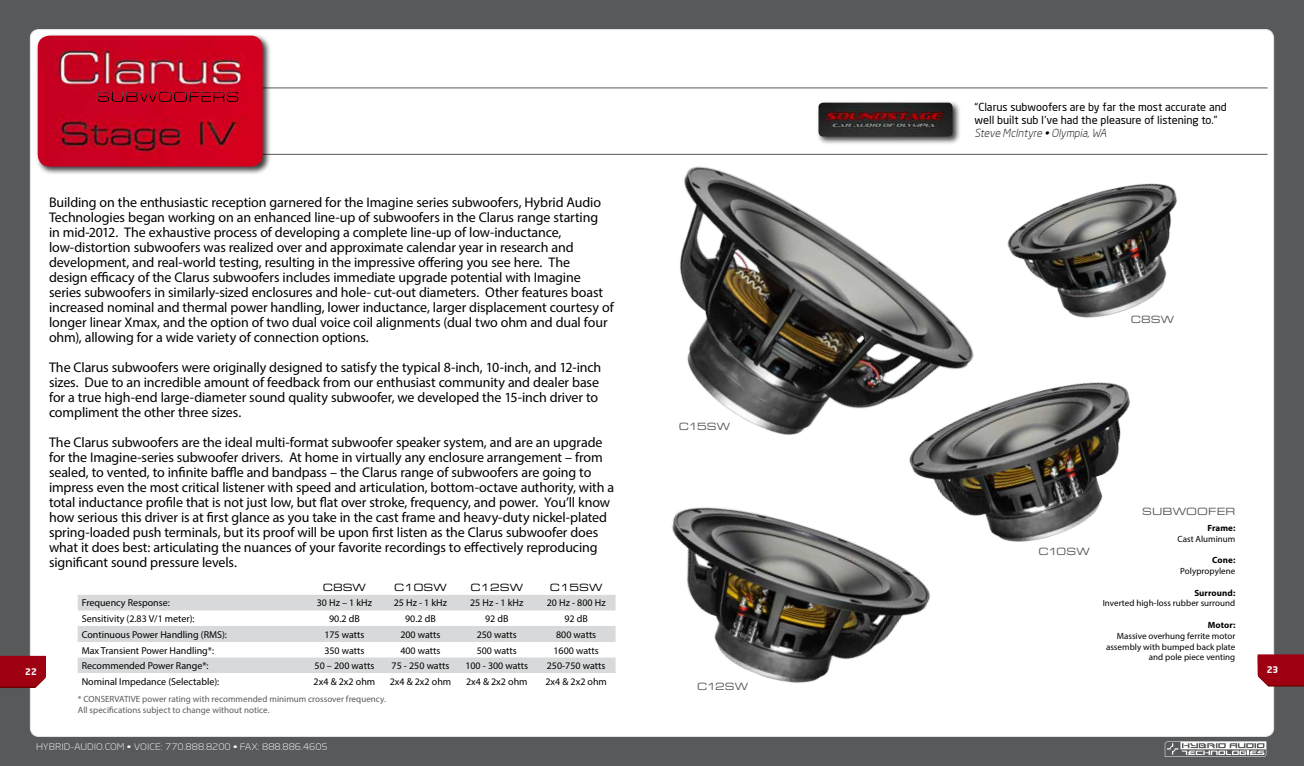
<style>
.page{position:relative;width:1304px;height:766px;background:#fff}
.page>*{position:absolute;margin:0;border:0;box-sizing:border-box;transform-origin:0 0}
.t1{font:14px/15px "Myriad Pro";letter-spacing:-.01em;color:#000}
.t2{font:11px/13.2px "Neo Sans";color:#000}
.t3{font:italic 300 11px "Neo Sans";color:#000}
.t4{font:10px "Myriad Pro";color:#000}
.t5{font:10px "Eurostile LT Std Ex 2";letter-spacing:.01em;color:#58595b}
.t6{font:10px "Eurostile LT Std Ex 2";color:#000}
.t7{font:9px/10.8px "Myriad Pro";letter-spacing:.005em;color:#000;text-align:right}
.t8{font:9px/10.8px "Myriad Pro";color:#58595b}
.t9{font:300 9px "Neo Sans";color:#fff;scale:1.19 1}
.t10{font:700 9px "Myriad Pro";letter-spacing:.01em;color:#000}
.t11{font:700 9px "Neo Sans";color:#fff}
</style>
<div class="page">
<div style="left:0;top:0;width:1304px;height:765px;background:#58595b"></div>
<div style="left:30px;top:30px;width:1244px;height:706px;background:#fff;border-radius:9px"></div>
<svg style="left:0;top:655px;width:46px;height:32px"></svg>
<svg style="left:1258px;top:654px;width:46px;height:32px"></svg>
<svg style="left:1165px;top:741px;width:101px;height:15px"></svg>
<hr style="left:263px;top:87px;width:1005px;height:1px;background:#58595b">
<hr style="left:263px;top:154px;width:1005px;height:1px;background:#58595b">
<div style="left:35px;top:33px;width:236px;height:142px;background:#000;opacity:.75"></div>
<img style="left:38px;top:36px;width:225px;height:131px">
<div style="left:78px;top:595px;width:473px;height:15px;background:#d7d9da"></div>
<div style="left:78px;top:626px;width:473px;height:15px;background:#d7d9da"></div>
<div style="left:78px;top:657px;width:473px;height:15px;background:#d7d9da"></div>
<img style="left:551px;top:153px;width:321px;height:250px">
<img style="left:551px;top:403px;width:459px;height:334px">
<img style="left:802px;top:266px;width:323px;height:371px">
<img style="left:872px;top:63px;width:403px;height:350px">
<div style="left:816px;top:100px;width:145px;height:45px;background:#000;opacity:.75"></div>
<img style="left:818px;top:103px;width:135px;height:33px">
<div style="left:93px;top:87px;width:153px;height:20px;background:#000;opacity:.75"></div>
<p class="t2" style="left:975px;top:100px;width:254px">“Clarus subwoofers are by far the most accurate and well built sub I’ve had the pleasure of listening to.”</p>
<p class="t3" style="left:975px;top:126px;width:136px">Steve McIntyre • Olympia,WA</p>
<p class="t1" style="left:49px;top:195px;width:566px">Building on the enthusiastic reception garnered for the Imagine series subwoofers, Hybrid Audio Technologies began working on an enhanced line-up of subwoofers in the Clarus range starting<br>in mid-2012. The exhaustive process of developing a complete line-up of low-inductance, low-distortion subwoofers was realized over and approximate calendar year in research and development, and real-world testing, resulting in the impressive offering you see here. The<br>design efficacy of the Clarus subwoofers includes immediate upgrade potential with Imagine series subwoofers in similarly-sized enclosures and hole- cut-out diameters. Other features boast increased nominal and thermal power handling, lower inductance, larger displacement courtesy of longer linear Xmax, and the option of two dual voice coil alignments (dual two ohm and dual four ohm), allowing for a wide variety of connection options.</p>
<p class="t1" style="left:49px;top:360px;width:554px">The Clarus subwoofers were originally designed to satisfy the typical 8-inch, 10-inch, and 12-inch sizes. Due to an incredible amount of feedback from our enthusiast community and dealer base for a true high-end large-diameter sound quality subwoofer, we developed the 15-inch driver to compliment the other three sizes.</p>
<p class="t1" style="left:49px;top:435px;width:567px">The Clarus subwoofers are the ideal multi-format subwoofer speaker system, and are an upgrade for the Imagine-series subwoofer drivers. At home in virtually any enclosure arrangement – from sealed, to vented, to infinite baffle and bandpass – the Clarus range of subwoofers are going to impress even the most critical listener with speed and articulation, bottom-octave authority, with a total inductance profile that is not just low, but flat over stroke, frequency, and power. You’ll know how serious this driver is at first glance as you take in the cast frame and heavy-duty nickel-plated spring-loaded push terminals, but its proof will be upon first listen as the Clarus subwoofer does what it does best: articulating the nuances of your favorite recordings to effectively reproducing significant sound pressure levels.</p>
<p class="t6" style="left:323px;top:580px;width:44px">C8SW</p>
<p class="t6" style="left:394px;top:580px;width:54px">C10SW</p>
<p class="t6" style="left:470px;top:580px;width:54px">C12SW</p>
<p class="t6" style="left:550px;top:580px;width:54px">C15SW</p>
<p class="t4" style="left:82px;top:596px;width:90px">Frequency Response:</p>
<p class="t4" style="left:317px;top:596px;width:57px">30 Hz – 1 kHz</p>
<p class="t4" style="left:394px;top:596px;width:55px">25 Hz - 1 kHz</p>
<p class="t4" style="left:470px;top:596px;width:55px">25 Hz - 1 kHz</p>
<p class="t4" style="left:547px;top:596px;width:61px">20 Hz - 800 Hz</p>
<p class="t4" style="left:82px;top:612px;width:114px">Sensitivity (2.83 V/1 meter):</p>
<p class="t4" style="left:329px;top:612px;width:32px">90.2 dB</p>
<p class="t4" style="left:405px;top:612px;width:32px">90.2 dB</p>
<p class="t4" style="left:485px;top:612px;width:25px">92 dB</p>
<p class="t4" style="left:564px;top:612px;width:25px">92 dB</p>
<p class="t4" style="left:82px;top:627px;width:147px">Continuous Power Handling (RMS):</p>
<p class="t4" style="left:324px;top:627px;width:42px">175 watts</p>
<p class="t4" style="left:400px;top:627px;width:42px">200 watts</p>
<p class="t4" style="left:477px;top:627px;width:42px">250 watts</p>
<p class="t4" style="left:556px;top:627px;width:42px">800 watts</p>
<p class="t4" style="left:82px;top:643px;width:134px">Max Transient Power Handling*:</p>
<p class="t4" style="left:324px;top:643px;width:42px">350 watts</p>
<p class="t4" style="left:400px;top:643px;width:42px">400 watts</p>
<p class="t4" style="left:477px;top:643px;width:42px">500 watts</p>
<p class="t4" style="left:554px;top:643px;width:47px">1600 watts</p>
<p class="t4" style="left:82px;top:659px;width:128px">Recommended Power Range*:</p>
<p class="t4" style="left:315px;top:659px;width:61px">50 – 200 watts</p>
<p class="t4" style="left:392px;top:659px;width:59px">75 - 250 watts</p>
<p class="t4" style="left:465px;top:659px;width:64px">100 - 300 watts</p>
<p class="t4" style="left:547px;top:659px;width:60px">250-750 watts</p>
<p class="t4" style="left:82px;top:674px;width:139px">Nominal Impedance (Selectable):</p>
<p class="t4" style="left:314px;top:674px;width:63px">2x4 &amp; 2x2 ohm</p>
<p class="t4" style="left:390px;top:674px;width:63px">2x4 &amp; 2x2 ohm</p>
<p class="t4" style="left:466px;top:674px;width:63px">2x4 &amp; 2x2 ohm</p>
<p class="t4" style="left:545px;top:674px;width:63px">2x4 &amp; 2x2 ohm</p>
<p class="t5" style="left:1131px;top:312px;width:45px">C8SW</p>
<p class="t5" style="left:679px;top:420px;width:53px">C15SW</p>
<p class="t5" style="left:1142px;top:504px;width:95px">SUBWOOFER</p>
<p class="t10" style="left:1207px;top:521px;width:29px">Frame:</p>
<p class="t7" style="left:1177px;top:532px;width:59px">Cast Aluminum</p>
<p class="t10" style="left:1212px;top:554px;width:25px">Cone:</p>
<p class="t7" style="left:1180px;top:565px;width:57px">Polypropylene</p>
<p class="t10" style="left:1194px;top:586px;width:42px">Surround:</p>
<p class="t7" style="left:1103px;top:597px;width:134px">Inverted high-loss rubber surround</p>
<p class="t10" style="left:1208px;top:619px;width:29px">Motor:</p>
<p class="t7" style="left:1106px;top:630px;width:131px">Massive overhung ferrite motor assembly with bumped back plate and pole piece venting</p>
<p class="t5" style="left:1038px;top:544px;width:53px">C10SW</p>
<p class="t11" style="left:25px;top:665px;width:13px">22</p>
<p class="t11" style="left:1267px;top:664px;width:13px">23</p>
<p class="t5" style="left:697px;top:679px;width:53px">C12SW</p>
<p class="t8" style="left:78px;top:693px;width:310px">* CONSERVATIVE power rating with recommended minimum crossover frequency.<br>All specifications subject to change without notice.</p>
<p class="t9" style="left:36px;top:741px;width:247px">HYBRID-AUDIO.COM • VOICE: 770.888.8200 • FAX: 888.886.4605</p>
</div>
